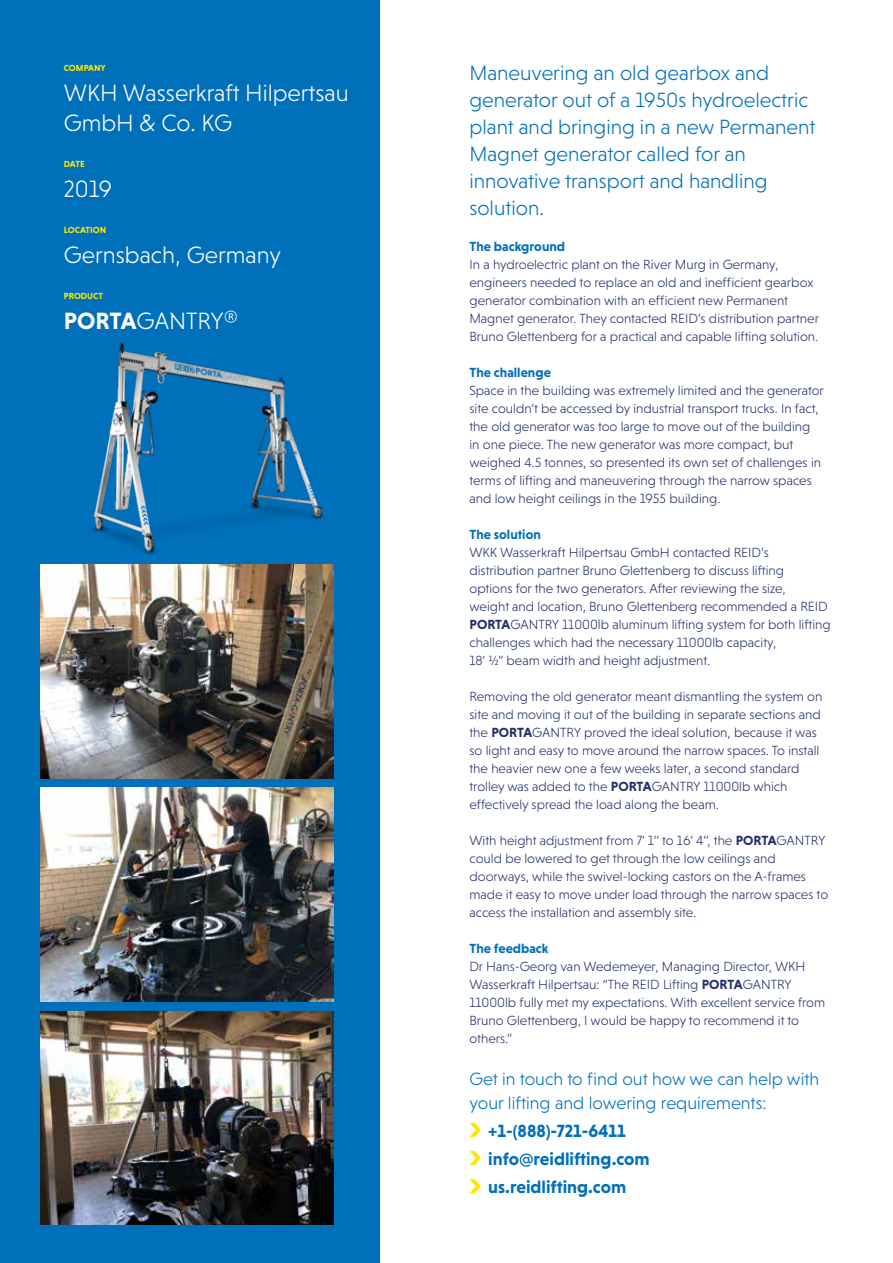
<style>
.page{position:relative;width:893px;height:1263px;background:#fff}
.page>*{position:absolute;margin:0;border:0;box-sizing:border-box;transform-origin:0 0}
.t1{font:300 24px/30px "Niveau Grotesk";color:#fff}
.t2{font:300 21px/27px "Niveau Grotesk";color:#0070ba}
.t3{font:300 18px/24px "Niveau Grotesk";color:#0070ba}
.t4{font:700 18px/28.2px "Niveau Grotesk";color:#0070ba}
.t5{font:300 13.5px/18px "Niveau Grotesk";color:#25316a}
.t6{font:700 13.5px "Niveau Grotesk";color:#0070ba}
.t7{font:700 9px "Niveau Grotesk";color:#ffe700}
.s1{font-weight:700}
</style>
<div class="page">
<div style="left:0;top:0;width:379px;height:1263px;background:#0070ba"></div>
<svg style="left:469px;top:1123px;width:12px;height:14px"></svg>
<svg style="left:469px;top:1151px;width:12px;height:14px"></svg>
<svg style="left:469px;top:1179px;width:12px;height:14px"></svg>
<img style="left:40px;top:564px;width:293px;height:214px">
<img style="left:92px;top:343px;width:232px;height:211px">
<img style="left:40px;top:788px;width:293px;height:213px">
<img style="left:40px;top:1011px;width:293px;height:214px">
<p class="t7" style="left:64px;top:62px;width:43px">COMPANY</p>
<h1 class="t1" style="left:64px;top:77px;width:287px">WKH Wasserkraft Hilpertsau<br>GmbH &amp; Co. KG</h1>
<p class="t7" style="left:64px;top:158px;width:22px">DATE</p>
<h1 class="t1" style="left:64px;top:173px;width:50px">2019</h1>
<p class="t7" style="left:64px;top:224px;width:44px">LOCATION</p>
<h1 class="t1" style="left:64px;top:239px;width:219px">Gernsbach, Germany</h1>
<p class="t7" style="left:64px;top:290px;width:41px">PRODUCT</p>
<h1 class="t1" style="left:64px;top:305px;width:176px"><span class="s1">PORTA</span>GANTRY®</h1>
<h2 class="t2" style="left:469px;top:59px;width:347px">Maneuvering an old gearbox and generator out of a 1950s hydroelectric plant and bringing in a new Permanent<br>Magnet generator called for an innovative transport and handling solution.</h2>
<p class="t6" style="left:469px;top:238px;width:97px">The background</p>
<p class="t5" style="left:469px;top:255px;width:351px">In a hydroelectric plant on the River Murg in Germany, engineers needed to replace an old and inefficient gearbox generator combination with an efficient new Permanent Magnet generator. They contacted REID’s distribution partner Bruno Glettenberg for a practical and capable lifting solution.</p>
<p class="t6" style="left:469px;top:364px;width:83px">The challenge</p>
<p class="t5" style="left:469px;top:381px;width:356px">Space in the building was extremely limited and the generator site couldn’t be accessed by industrial transport trucks. In fact, the old generator was too large to move out of the building<br>in one piece. The new generator was more compact, but weighed 4.5 tonnes, so presented its own set of challenges in terms of lifting and maneuvering through the narrow spaces and low height ceilings in the 1955 building.</p>
<p class="t6" style="left:469px;top:526px;width:73px">The solution</p>
<p class="t5" style="left:469px;top:543px;width:363px">WKK Wasserkraft Hilpertsau GmbH contacted REID’s distribution partner Bruno Glettenberg to discuss lifting<br>options for the two generators. After reviewing the size,<br>weight and location, Bruno Glettenberg recommended a REID <span class="s1">PORTA</span>GANTRY 11000lb aluminum lifting system for both lifting challenges which had the necessary 11000lb capacity,<br>18’ ½” beam width and height adjustment.</p>
<p class="t5" style="left:469px;top:687px;width:354px">Removing the old generator meant dismantling the system on site and moving it out of the building in separate sections and the <span class="s1">PORTA</span>GANTRY proved the ideal solution, because it was so light and easy to move around the narrow spaces. To install the heavier new one a few weeks later, a second standard trolley was added to the <span class="s1">PORTA</span>GANTRY 11000lb which effectively spread the load along the beam.</p>
<p class="t5" style="left:469px;top:831px;width:360px">With height adjustment from 7’ 1’’ to 16’ 4’’, the <span class="s1">PORTA</span>GANTRY could be lowered to get through the low ceilings and doorways, while the swivel-locking castors on the A-frames made it easy to move under load through the narrow spaces to access the installation and assembly site.</p>
<p class="t6" style="left:469px;top:940px;width:81px">The feedback</p>
<p class="t5" style="left:469px;top:957px;width:357px">Dr Hans-Georg van Wedemeyer, Managing Director, WKH Wasserkraft Hilpertsau: “The REID Lifting <span class="s1">PORTA</span>GANTRY 11000lb fully met my expectations. With excellent service from Bruno Glettenberg, I would be happy to recommend it to others.”</p>
<h3 class="t3" style="left:469px;top:1066px;width:351px">Get in touch to find out how we can help with your lifting and lowering requirements:</h3>
<h3 class="t4" style="left:488px;top:1116px;width:163px">+1-(888)-721-6411 info@reidlifting.com us.reidlifting.com</h3>
</div>
